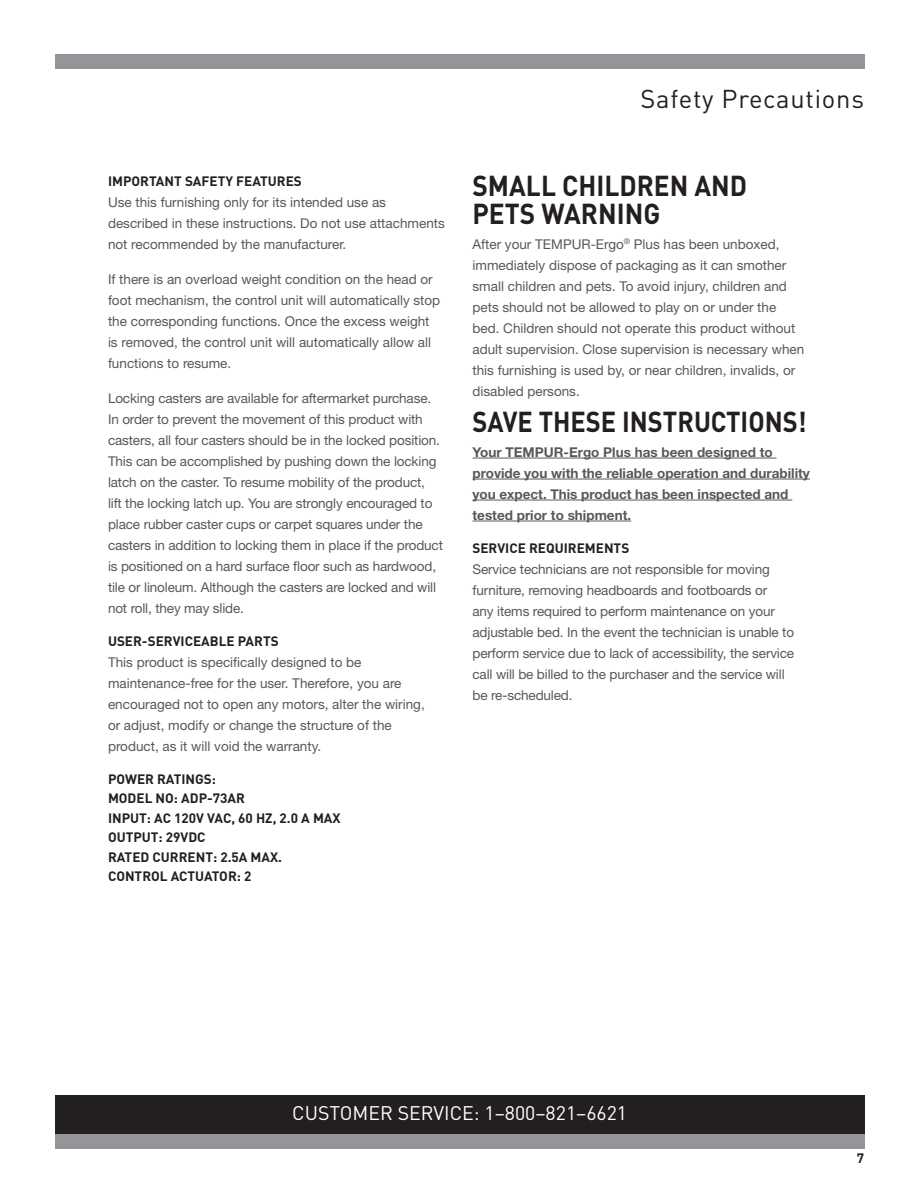
<style>
.page{position:relative;width:918px;height:1188px;background:#fff}
.page>*{position:absolute;margin:0;border:0;box-sizing:border-box;transform-origin:0 0}
.t1{font:700 28.5px/28.5px "DIN";color:#231f20;scale:.92 1}
.t2{font:700 28.5px "DIN";color:#231f20;scale:.89 1}
.t3{font:25.5px "DIN";letter-spacing:.03em;color:#231f20}
.t4{font:19.5px "DIN";color:#fff}
.t5{font:13.5px/21px "Helvetica Neue LT Std";color:#57585a}
.t6{font:700 13.5px/19.5px "DIN";color:#231f20}
.t7{font:700 13.5px/21px "Helvetica Neue LT Std";color:#57585a}
</style>
<div class="page">
<div style="left:55px;top:1110px;width:809px;height:39px;background:#939598"></div>
<div style="left:55px;top:54px;width:809px;height:15px;background:#939598"></div>
<div style="left:55px;top:1095px;width:809px;height:39px;background:#231f20"></div>
<hr style="left:472px;top:458px;width:305px;height:1px;background:#57585a">
<hr style="left:472px;top:479px;width:338px;height:1px;background:#57585a">
<hr style="left:472px;top:500px;width:320px;height:1px;background:#57585a">
<hr style="left:472px;top:521px;width:159px;height:1px;background:#57585a">
<p class="t6" style="left:108px;top:171px;width:195px">IMPORTANT SAFETY FEATURES</p>
<p class="t5" style="left:108px;top:192px;width:338px">Use this furnishing only for its intended use as described in these instructions. Do not use attachments not recommended by the manufacturer.</p>
<p class="t5" style="left:108px;top:269px;width:334px">If there is an overload weight condition on the head or foot mechanism, the control unit will automatically stop the corresponding functions. Once the excess weight is removed, the control unit will automatically allow all functions to resume.</p>
<p class="t5" style="left:108px;top:387px;width:337px">Locking casters are available for aftermarket purchase.<br>In order to prevent the movement of this product with casters, all four casters should be in the locked position.<br>This can be accomplished by pushing down the locking latch on the caster. To resume mobility of the product,<br>lift the locking latch up. You are strongly encouraged to place rubber caster cups or carpet squares under the casters in addition to locking them in place if the product is positioned on a hard surface floor such as hardwood, tile or linoleum. Although the casters are locked and will not roll, they may slide.</p>
<p class="t6" style="left:108px;top:630px;width:172px">USER-SERVICEABLE PARTS</p>
<p class="t5" style="left:108px;top:651px;width:318px">This product is specifically designed to be maintenance-free for the user. Therefore, you are encouraged not to open any motors, alter the wiring, or adjust, modify or change the structure of the product, as it will void the warranty.</p>
<p class="t6" style="left:108px;top:768px;width:234px">POWER RATINGS:<br>MODEL NO: ADP-73AR<br>INPUT: AC 120V VAC, 60 HZ, 2.0 A MAX<br>OUTPUT: 29VDC<br>RATED CURRENT: 2.5A MAX.<br>CONTROL ACTUATOR: 2</p>
<h2 class="t3" style="left:641px;top:83px;width:225px">Safety Precautions</h2>
<h1 class="t1" style="left:472px;top:170px;width:300px">SMALL CHILDREN AND<br>PETS WARNING</h1>
<p class="t5" style="left:472px;top:233px;width:333px">After your TEMPUR‑Ergo<sup>®</sup> Plus has been unboxed, immediately dispose of packaging as it can smother small children and pets. To avoid injury, children and pets should not be allowed to play on or under the bed. Children should not operate this product without adult supervision. Close supervision is necessary when this furnishing is used by, or near children, invalids, or disabled persons.</p>
<h1 class="t2" style="left:472px;top:403px;width:377px">SAVE THESE INSTRUCTIONS!</h1>
<p class="t7" style="left:472px;top:441px;width:339px">Your TEMPUR‑Ergo Plus has been designed to provide you with the reliable operation and durability you expect. This product has been inspected and tested prior to shipment.</p>
<p class="t6" style="left:472px;top:538px;width:158px">SERVICE REQUIREMENTS</p>
<p class="t5" style="left:472px;top:558px;width:323px">Service technicians are not responsible for moving furniture, removing headboards and footboards or<br>any items required to perform maintenance on your adjustable bed. In the event the technician is unable to perform service due to lack of accessibility, the service call will be billed to the purchaser and the service will be re-scheduled.</p>
<h3 class="t4" style="left:292px;top:1101px;width:336px">CUSTOMER SERVICE: 1–800–821–6621</h3>
<p class="t6" style="left:857px;top:1148px;width:9px">7</p>
</div>
